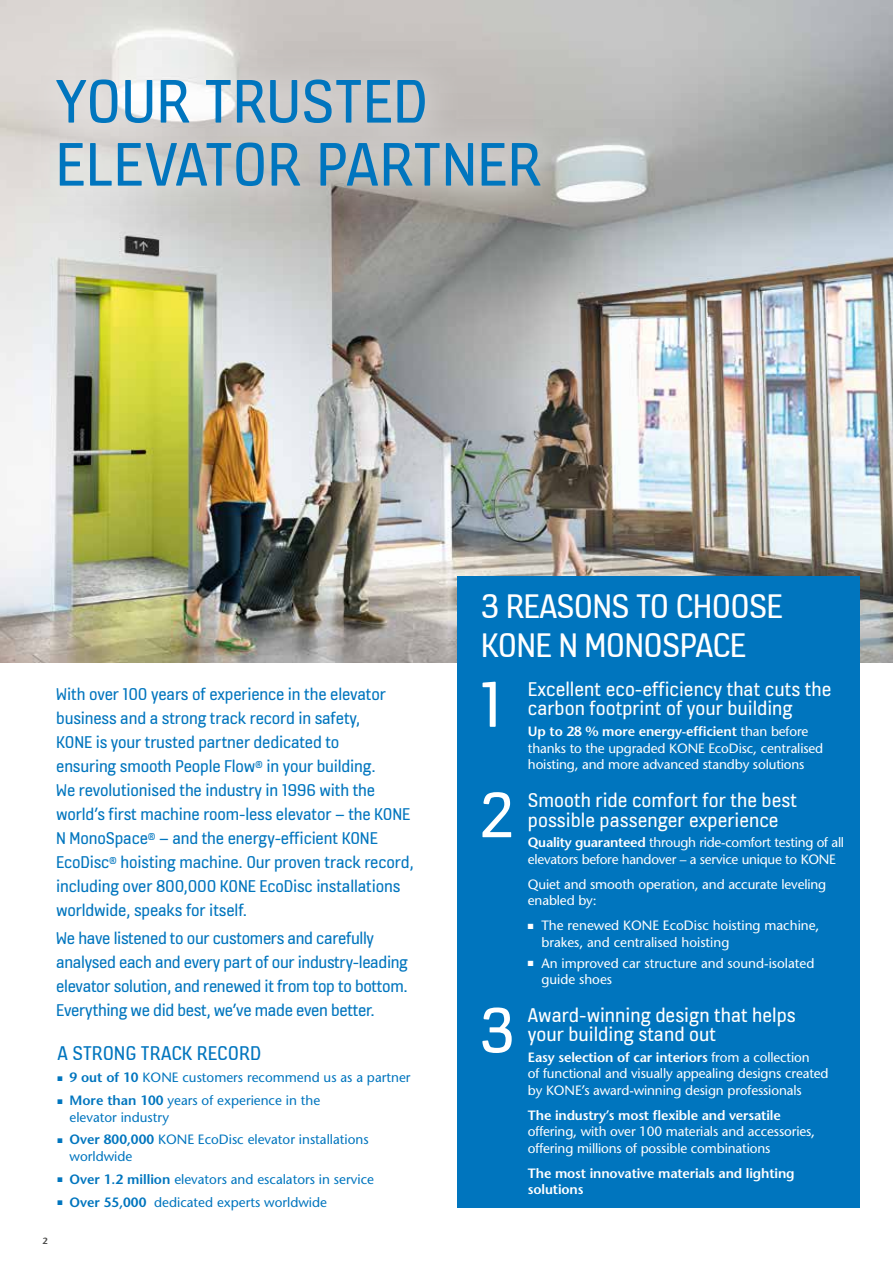
<style>
.page{position:relative;width:893px;height:1263px;background:#fff}
.page>*{position:absolute;margin:0;border:0;box-sizing:border-box;transform-origin:0 0}
.t1{font:69px "KONE Information v 13";color:#fff}
.t2{font:66px/63px "KONE Information v 13";letter-spacing:-.005em;color:#0075be}
.t3{font:36px/39px "KONE Information v 13";letter-spacing:-.02em;color:#fff}
.t4{font:21px/19.5px "KONE Information v 13";color:#fff}
.t5{font:21px "KONE Information v 13";color:#0075be}
.t6{font:18px/24px "KONE Information v 13";letter-spacing:-.01em;color:#0075be}
.t7{font:13.5px/16.5px "Stone Sans";letter-spacing:-.01em;color:#fff}
.t8{font:13.5px/16.5px "Stone Sans";color:#0075be}
.t9{font:600 13.5px/16.5px "Stone Sans";letter-spacing:-.01em;color:#fff}
.t10{font:600 9px "Stone Sans";color:#494948}
.s1{font-weight:600}
</style>
<div class="page">
<img style="left:0;top:0;width:893px;height:662px">
<div style="left:457px;top:576px;width:403px;height:632px;background:#0075be"></div>
<div style="left:25px;top:45px;width:553px;height:181px;background:#fff;opacity:.75"></div>
<h2 class="t2" style="left:55px;top:67px;width:488px">YOUR TRUSTED<br>ELEVATOR PARTNER</h2>
<p class="t6" style="left:56px;top:681px;width:359px">With over 100 years of experience in the elevator business and a strong track record in safety,<br>KONE is your trusted partner dedicated to<br>ensuring smooth People Flow<sup>®</sup> in your building.<br>We revolutionised the industry in 1996 with the world’s first machine room-less elevator – the KONE N MonoSpace<sup>®</sup> – and the energy-efficient KONE EcoDisc<sup>®</sup> hoisting machine. Our proven track record, including over 800,000 KONE EcoDisc installations worldwide, speaks for itself.</p>
<h3 class="t6" style="left:56px;top:926px;width:353px">We have listened to our customers and carefully analysed each and every part of our industry-leading elevator solution, and renewed it from top to bottom.<br>Everything we did best, we’ve made even better.</h3>
<h3 class="t5" style="left:58px;top:1039px;width:205px">A STRONG TRACK RECORD</h3>
<p class="t8" style="left:58px;top:1069px;width:355px">■ <span class="s1">9 out of 10</span> KONE customers recommend us as a partner</p>
<p class="t8" style="left:70px;top:1092px;width:252px;text-indent:-12px">■ <span class="s1">More than 100</span> years of experience in the elevator industry</p>
<p class="t8" style="left:70px;top:1131px;width:301px;text-indent:-12px">■ <span class="s1">Over 800,000</span> KONE EcoDisc elevator installations worldwide</p>
<p class="t8" style="left:58px;top:1171px;width:318px">■ <span class="s1">Over 1.2 million</span> elevators and escalators in service</p>
<p class="t8" style="left:58px;top:1193px;width:271px">■ <span class="s1">Over 55,000</span> dedicated experts worldwide</p>
<p class="t10" style="left:43px;top:1235px;width:7px">2</p>
<h3 class="t3" style="left:481px;top:585px;width:304px">3 REASONS TO CHOOSE<br>KONE N MONOSPACE</h3>
<h1 class="t1" style="left:479px;top:659px;width:25px">1</h1>
<h3 class="t4" style="left:528px;top:678px;width:305px">Excellent eco-efficiency that cuts the carbon footprint of your building</h3>
<p class="t7" style="left:528px;top:723px;width:297px"><span class="s1">Up to 28 % more energy-efficient</span> than before thanks to the upgraded KONE EcoDisc, centralised hoisting, and more advanced standby solutions</p>
<h1 class="t1" style="left:479px;top:769px;width:35px">2</h1>
<h3 class="t4" style="left:528px;top:789px;width:271px">Smooth ride comfort for the best possible passenger experience</h3>
<p class="t7" style="left:528px;top:834px;width:318px"><span class="s1">Quality guaranteed</span> through ride-comfort testing of all elevators before handover – a service unique to KONE</p>
<p class="t7" style="left:528px;top:876px;width:300px">Quiet and smooth operation, and accurate leveling enabled by:</p>
<p class="t7" style="left:541px;top:917px;width:280px;text-indent:-14px">■ The renewed KONE EcoDisc hoisting machine, brakes, and centralised hoisting</p>
<p class="t7" style="left:541px;top:954px;width:274px;text-indent:-14px">■ An improved car structure and sound-isolated guide shoes</p>
<h1 class="t1" style="left:479px;top:984px;width:37px">3</h1>
<h3 class="t4" style="left:528px;top:1004px;width:269px">Award-winning design that helps your building stand out</h3>
<p class="t7" style="left:528px;top:1049px;width:302px"><span class="s1">Easy selection of car interiors</span> from a collection<br>of functional and visually appealing designs created by KONE’s award-winning design professionals</p>
<p class="t9" style="left:528px;top:1107px;width:254px">The industry’s most flexible and versatile</p>
<p class="t7" style="left:528px;top:1123px;width:289px">offering, with over 100 materials and accessories, offering millions of possible combinations</p>
<p class="t9" style="left:528px;top:1165px;width:268px">The most innovative materials and lighting solutions</p>
</div>
